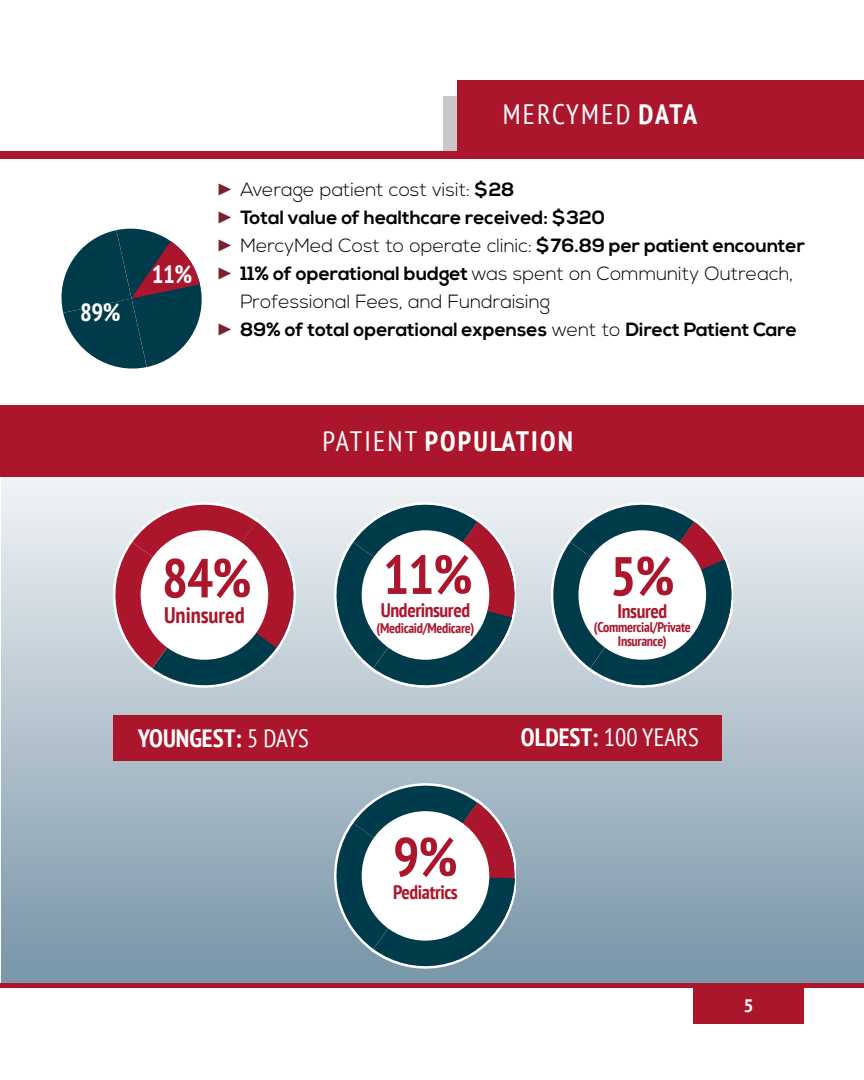
<style>
.page{position:relative;width:864px;height:1080px;background:#fff}
.page>*{position:absolute;margin:0;border:0;box-sizing:border-box;transform-origin:0 0}
.t1{font:700 condensed 54.75px "PT Sans";color:#ac162c}
.t2{font:700 condensed 28.05px "PT Sans";letter-spacing:.08em;color:#fff}
.t3{font:condensed 28.05px "PT Sans";letter-spacing:.08em;color:#fff}
.t4{font:condensed 25.05px "PT Sans";color:#fff}
.t5{font:700 condensed 25.05px "PT Sans";color:#fff}
.t6{font:700 condensed 24.75px "PT Sans";color:#fff}
.t7{font:700 condensed 22.5px "PT Sans";color:#ac162c}
.t8{font:700 condensed 19.65px "PT Sans";letter-spacing:-.02em;color:#ac162c}
.t9{font:300 19.2px "Nexa";color:#000}
.t10{font:700 19.2px "Nexa";color:#000}
.t11{font:700 18px "PT Sans";color:#fff}
.t12{font:700 condensed 14.1px/14px "PT Sans";letter-spacing:-.02em;color:#ac162c;text-align:center}
.s1{font-weight:700}
.s2{font-family:"Minion Pro";font-weight:400;font-size:25.5px;color:#7a232e}
.s3{font-weight:300}
.s4{font-weight:400}
</style>
<div class="page">
<div style="left:693px;top:988px;width:111px;height:35px;background:#ac162c"></div>
<svg style="left:1px;top:477px;width:863px;height:506px;background:#abbcc8"></svg>
<div style="left:0;top:983px;width:864px;height:5px;background:#ac162c"></div>
<div style="left:0;top:405px;width:864px;height:72px;background:#ac162c"></div>
<svg style="left:103px;top:492px;width:203px;height:206px;background:#b38e9a"></svg>
<div style="left:141px;top:530px;width:127px;height:130px;background:#fff;border-radius:50%"></div>
<svg style="left:551px;top:502px;width:181px;height:186px;background:#627d8a"></svg>
<div style="left:578px;top:530px;width:128px;height:130px;background:#fff;border-radius:50%"></div>
<div style="left:113px;top:716px;width:608px;height:45px;background:#ac162c"></div>
<svg style="left:61px;top:228px;width:141px;height:141px"></svg>
<div style="left:443px;top:96px;width:421px;height:58px;background:#c7c8ca"></div>
<div style="left:458px;top:80px;width:406px;height:74px;background:#ac162c"></div>
<div style="left:0;top:151px;width:864px;height:8px;background:#ac162c"></div>
<svg style="left:334px;top:783px;width:182px;height:186px;background:#536b7b"></svg>
<div style="left:362px;top:811px;width:127px;height:130px;background:#fff;border-radius:50%"></div>
<svg style="left:334px;top:502px;width:182px;height:186px;background:#6e7c89"></svg>
<div style="left:362px;top:530px;width:127px;height:130px;background:#fff;border-radius:50%"></div>
<p class="t6" style="left:80px;top:296px;width:42px">89%</p>
<p class="t6" style="left:152px;top:258px;width:42px">11%</p>
<h2 class="t3" style="left:503px;top:96px;width:196px">MERCYMED <span class="s1">DATA</span></h2>
<p class="t9" style="left:217px;top:178px;width:299px"><span class="s2">▶</span> Average patient cost visit: <span class="s1">$28</span></p>
<p class="t10" style="left:217px;top:206px;width:390px"><span class="s2">▶</span> Total value of healthcare received: $320</p>
<p class="t9" style="left:217px;top:234px;width:590px"><span class="s2">▶</span> MercyMed Cost to operate clinic: <span class="s1">$76.89 per patient encounter</span></p>
<p class="t9" style="left:217px;top:262px;width:578px"><span class="s2">▶</span> <span class="s1">11% of operational budget</span> was spent on Community Outreach,</p>
<p class="t9" style="left:240px;top:290px;width:311px">Professional Fees, and Fundraising</p>
<p class="t10" style="left:217px;top:318px;width:582px"><span class="s2">▶</span> 89% of total operational expenses <span class="s3">went to</span> Direct Patient Care</p>
<h2 class="t2" style="left:322px;top:423px;width:252px"><span class="s4">PATIENT</span> POPULATION</h2>
<h1 class="t1" style="left:162px;top:542px;width:91px">84%</h1>
<p class="t7" style="left:164px;top:600px;width:82px">Uninsured</p>
<h1 class="t1" style="left:383px;top:538px;width:91px">11%</h1>
<p class="t8" style="left:381px;top:597px;width:91px">Underinsured</p>
<p class="t12" style="left:377px;top:621px;width:99px">(Medicaid/Medicare)</p>
<h1 class="t1" style="left:610px;top:540px;width:66px">5%</h1>
<p class="t8" style="left:618px;top:598px;width:51px">Insured</p>
<p class="t12" style="left:594px;top:620px;width:98px">(Commercial/Private<br>Insurance)</p>
<h3 class="t5" style="left:138px;top:722px;width:172px">YOUNGEST: <span class="s4">5 DAYS</span></h3>
<h3 class="t4" style="left:521px;top:721px;width:179px"><span class="s1">OLDEST:</span> 100 YEARS</h3>
<h1 class="t1" style="left:393px;top:821px;width:66px">9%</h1>
<p class="t8" style="left:393px;top:879px;width:66px">Pediatrics</p>
<p class="t11" style="left:743px;top:994px;width:12px">5</p>
</div>
